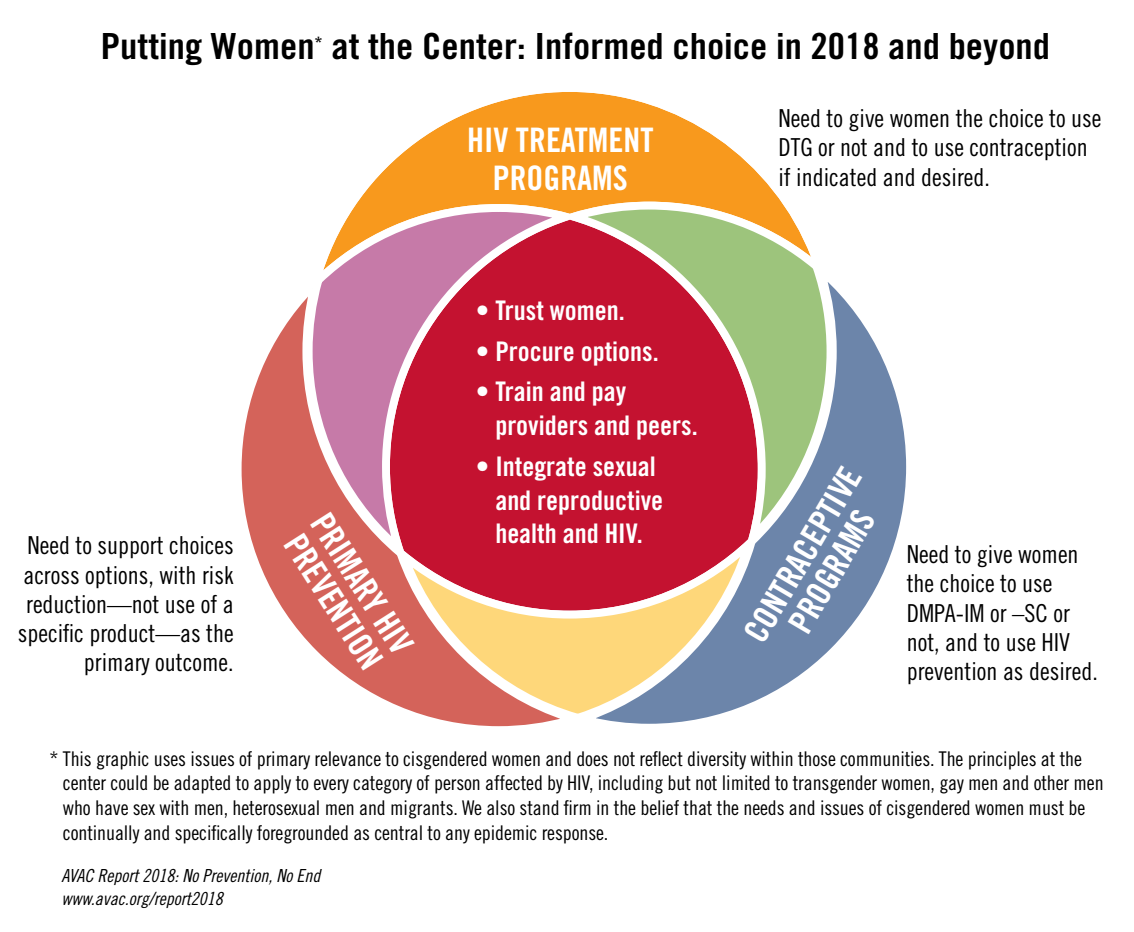
<style>
.page{position:relative;width:1134px;height:932px;background:#fff}
.page>*{position:absolute;margin:0;border:0;box-sizing:border-box;transform-origin:0 0}
.t1{font:36px "Trade Gothic Bold Cond Twenty";color:#000;scale:1.08 1}
.t2{font:33.75px/33.8px "Trade Gothic Bold Cond Twenty";color:#fff;text-align:center}
.t3{font:27px/33.8px "Trade Gothic Bold Cond Twenty";color:#fff}
.t4{font:24.75px/29.2px "Trade Gothic Cond Eighteen";color:#000}
.t5{font:20.25px/24.8px "Trade Gothic Cond Eighteen";letter-spacing:-.005em;color:#000}
.t6{font:18px/22.5px "Trade Gothic Cond Eighteen Obl";color:#000}
</style>
<div class="page">
<svg style="left:358px;top:92px;width:423px;height:110px;fill:#f8991d"></svg>
<svg style="left:241px;top:300px;width:297px;height:427px;fill:#d4635a"></svg>
<svg style="left:631px;top:288px;width:276px;height:436px;fill:#6c85aa"></svg>
<svg style="left:305px;top:202px;width:529px;height:521px;background:#c76f72"></svg>
<h1 class="t1" style="left:101px;top:24px;width:880px">Putting Women<sup>*</sup> at the Center: Informed choice in 2018 and beyond</h1>
<p class="t4" style="left:18px;top:530px;width:217px;text-align:right">Need to support choices across options, with risk reduction—not use of a specific product—as the primary outcome.</p>
<h2 class="t2" style="left:334px;top:507px;width:160px;text-align:left;rotate:58deg">PRIMARY HIV<br>PREVENTION</h2>
<h2 class="t2" style="left:467px;top:120px;width:188px;line-height:38.2px">HIV TREATMENT<br>PROGRAMS</h2>
<h3 class="t3" style="left:476px;top:293px;width:150px">• Trust women.</h3>
<h3 class="t3" style="left:476px;top:334px;width:184px">• Procure options.</h3>
<h3 class="t3" style="left:495px;top:374px;width:204px;text-indent:-19px">• Train and pay providers and peers.</h3>
<h3 class="t3" style="left:495px;top:449px;width:169px;text-indent:-19px">• Integrate sexual and reproductive health and HIV.</h3>
<p class="t4" style="left:778px;top:103px;width:325px">Need to give women the choice to use<br>DTG or not and to use contraception if indicated and desired.</p>
<h2 class="t2" style="left:737px;top:630px;width:198px;rotate:-59deg">CONTRACEPTIVE<br>PROGRAMS</h2>
<p class="t4" style="left:907px;top:539px;width:193px">Need to give women the choice to use<br>DMPA-IM or –SC or not, and to use HIV prevention as desired.</p>
<p class="t5" style="left:63px;top:745px;width:1042px;text-indent:-13px">* This graphic uses issues of primary relevance to cisgendered women and does not reflect diversity within those communities. The principles at the center could be adapted to apply to every category of person affected by HIV, including but not limited to transgender women, gay men and other men who have sex with men, heterosexual men and migrants. We also stand firm in the belief that the needs and issues of cisgendered women must be continually and specifically foregrounded as central to any epidemic response.</p>
<p class="t6" style="left:62px;top:864px;width:260px">AVAC Report 2018: No Prevention, No End www.avac.org/report2018</p>
</div>
